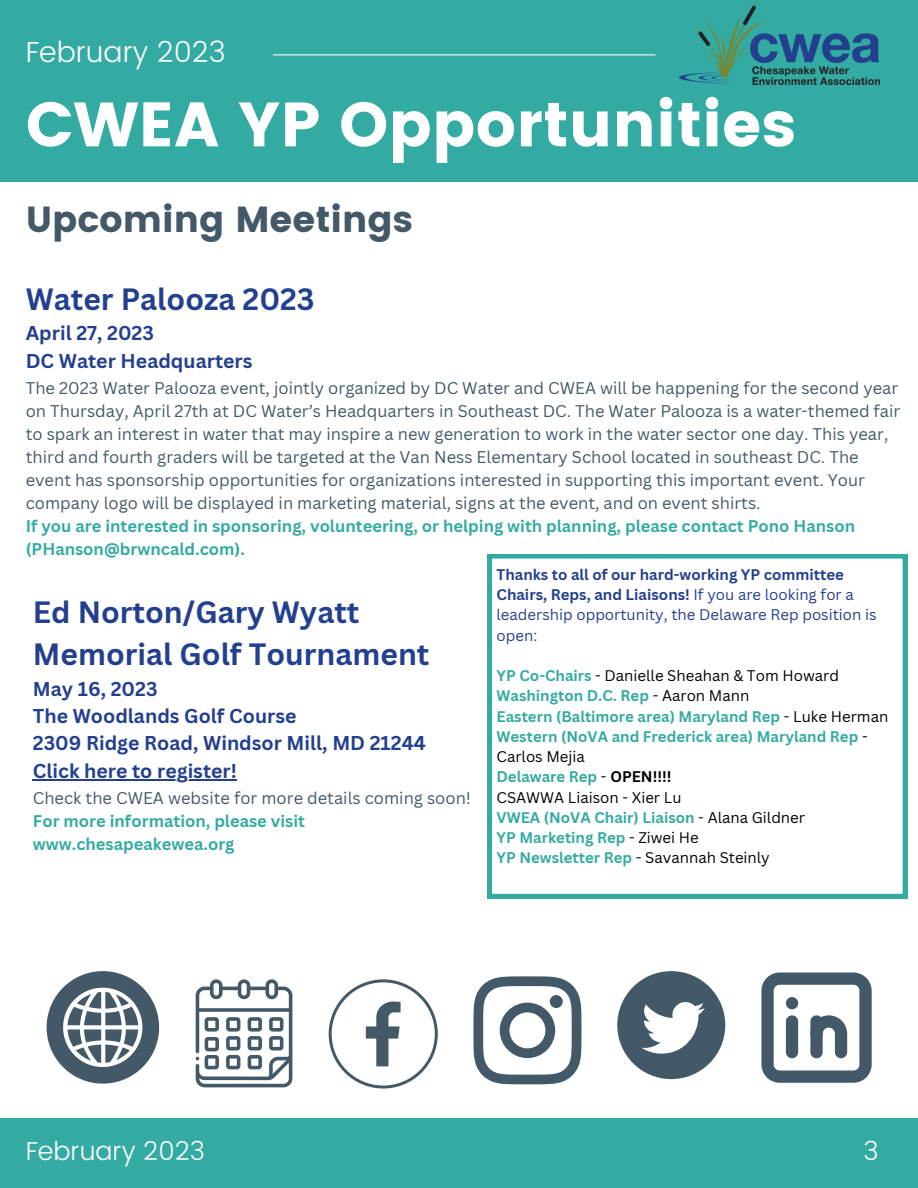
<style>
.page{position:relative;width:918px;height:1188px;background:#fff}
.page>*{position:absolute;margin:0;border:0;box-sizing:border-box;transform-origin:0 0}
.t1{font:62.4px "Poppins";color:#fff}
.t2{font:36.3px "Poppins";color:#435967}
.t3{font:700 30px/41.8px "Canva Sans";color:#233f8f}
.t4{font:300 28.8px "Poppins";color:#fff}
.t5{font:300 25.8px "Poppins";color:#fff}
.t6{font:700 19.5px/27.3px "Canva Sans";color:#233f8f}
.t7{font:16.5px/23px "Canva Sans";color:#435967}
.t8{font:700 16.5px/23px "Canva Sans";color:#34aba2}
.t9{font:700 15px/20.2px "Canva Sans";color:#34aba2}
.t10{font:15px/20.2px "Canva Sans";color:#233f8f}
.s1{font-weight:700}
.s2{font-weight:400;color:#000}
.s3{color:#000}
</style>
<div class="page">
<div style="left:0;top:0;width:918px;height:181px;background:#34aba2"></div>
<hr style="left:273px;top:54px;width:382px;height:1px;background:#fafafa">
<img style="left:679px;top:0;width:201px;height:84px">
<div style="left:0;top:1118px;width:918px;height:70px;background:#34aba2"></div>
<svg style="left:473px;top:976px;width:108px;height:108px"></svg>
<div style="left:550px;top:995px;width:13px;height:13px;background:#435967;border-radius:50%"></div>
<svg style="left:329px;top:979px;width:109px;height:110px"></svg>
<svg style="left:617px;top:971px;width:108px;height:108px"></svg>
<svg style="left:761px;top:973px;width:111px;height:110px"></svg>
<svg style="left:47px;top:971px;width:112px;height:113px"></svg>
<svg style="left:196px;top:979px;width:96px;height:108px"></svg>
<svg style="left:488px;top:554px;width:419px;height:344px"></svg>
<hr style="left:33px;top:779px;width:204px;height:2px;background:#233f8f">
<h3 class="t4" style="left:26px;top:36px;width:201px">February 2023</h3>
<h1 class="t1" style="left:26px;top:88px;width:772px">CWEA YP Opportunities</h1>
<h2 class="t2" style="left:26px;top:198px;width:389px">Upcoming Meetings</h2>
<h3 class="t3" style="left:26px;top:277px;width:290px">Water Palooza 2023</h3>
<p class="t6" style="left:26px;top:319px;width:228px">April 27, 2023<br>DC Water Headquarters</p>
<p class="t7" style="left:26px;top:376px;width:876px">The 2023 Water Palooza event, jointly organized by DC Water and CWEA will be happening for the second year on Thursday, April 27th at DC Water’s Headquarters in Southeast DC. The Water Palooza is a water-themed fair to spark an interest in water that may inspire a new generation to work in the water sector one day. This year, third and fourth graders will be targeted at the Van Ness Elementary School located in southeast DC. The event has sponsorship opportunities for organizations interested in supporting this important event. Your company logo will be displayed in marketing material, signs at the event, and on event shirts.</p>
<p class="t8" style="left:26px;top:514px;width:831px">If you are interested in sponsoring, volunteering, or helping with planning, please contact Pono Hanson (PHanson@brwncald.com).</p>
<h3 class="t3" style="left:33px;top:591px;width:398px">Ed Norton/Gary Wyatt<br>Memorial Golf Tournament</h3>
<p class="t6" style="left:33px;top:675px;width:395px">May 16, 2023<br>The Woodlands Golf Course<br>2309 Ridge Road, Windsor Mill, MD 21244<br>Click here to register!</p>
<p class="t7" style="left:33px;top:786px;width:440px">Check the CWEA website for more details coming soon!</p>
<p class="t8" style="left:33px;top:809px;width:274px">For more information, please visit www.chesapeakewea.org</p>
<p class="t10" style="left:497px;top:564px;width:382px"><span class="s1">Thanks to all of our hard-working YP committee Chairs, Reps, and Liaisons!</span> If you are looking for a leadership opportunity, the Delaware Rep position is open:</p>
<p class="t9" style="left:497px;top:665px;width:393px">YP Co-Chairs <span class="s2">- Danielle Sheahan &amp; Tom Howard </span>Washington D.C. Rep <span class="s2">- Aaron Mann<br></span>Eastern (Baltimore area) Maryland Rep <span class="s2">- Luke Herman </span>Western (NoVA and Frederick area) Maryland Rep <span class="s2">- Carlos Mejia<br></span>Delaware Rep <span class="s2">-</span> <span class="s3">OPEN!!!!<br></span><span class="s2">CSAWWA Liaison - Xier Lu<br></span>VWEA (NoVA Chair) Liaison <span class="s2">- Alana Gildner<br></span>YP Marketing Rep <span class="s2">- Ziwei He<br></span>YP Newsletter Rep <span class="s2">- Savannah Steinly</span></p>
<h3 class="t5" style="left:26px;top:1136px;width:181px">February 2023</h3>
<h3 class="t5" style="left:863px;top:1136px;width:17px">3</h3>
</div>
